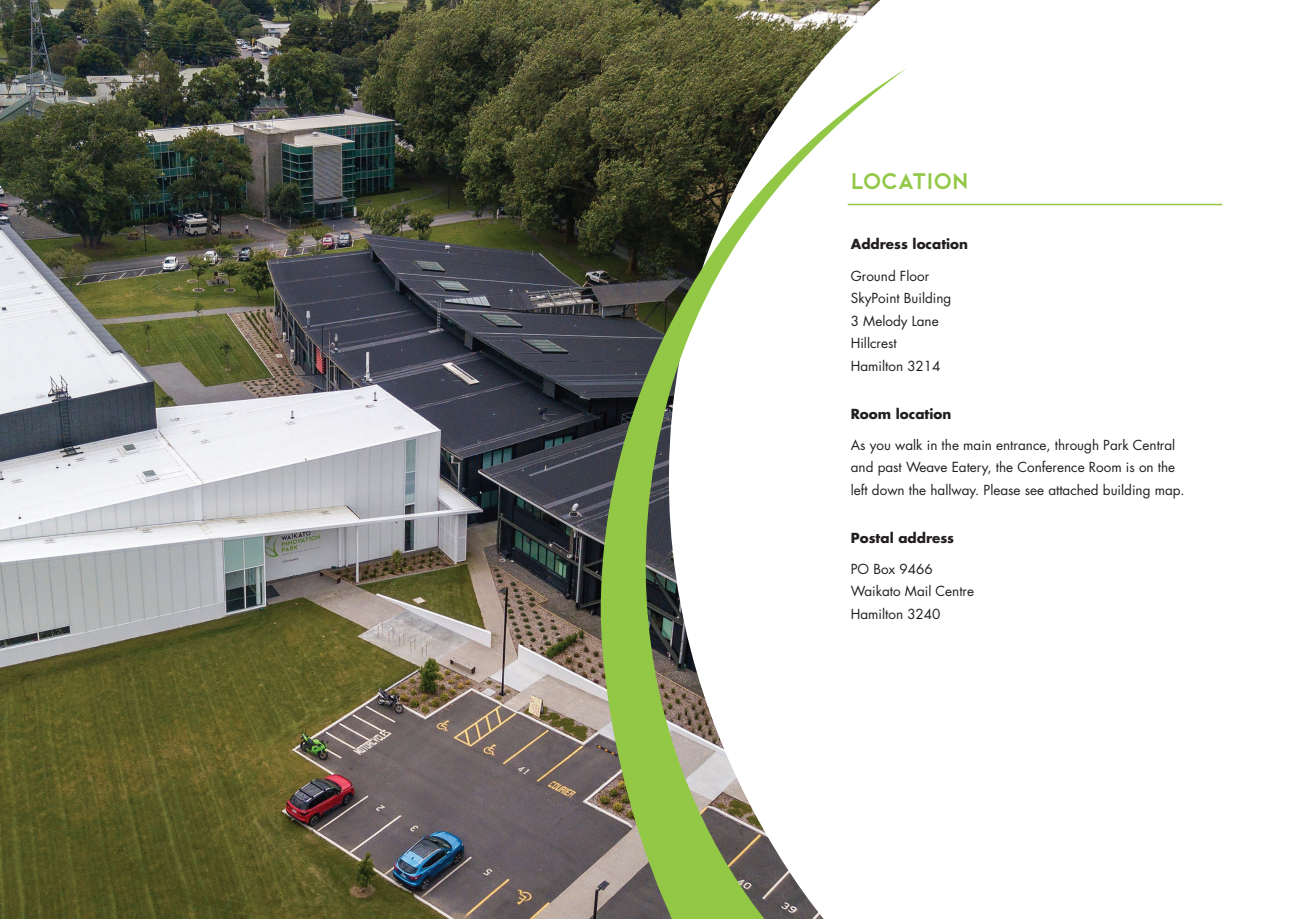
<style>
.page{position:relative;width:1289px;height:919px;background:#fff}
.page>*{position:absolute;margin:0;border:0;box-sizing:border-box;transform-origin:0 0}
.t1{font:700 24px "Kiona";color:#92c846}
.t2{font:13.5px/22.5px "Futura LT";color:#231f20}
.t3{font:700 13.5px "Futura LT";color:#231f20}
</style>
<div class="page">
<img style="left:0;top:0;width:880px;height:918px">
<hr style="left:847px;top:204px;width:375px;height:1px;background:#92c846">
<svg style="left:580px;top:68px;width:327px;height:850px"></svg>
<p class="t1" style="left:850px;top:166px;width:119px">LOCATION</p>
<p class="t3" style="left:850px;top:235px;width:119px">Address location</p>
<p class="t2" style="left:850px;top:264px;width:102px">Ground Floor<br>SkyPoint Building<br>3 Melody Lane<br>Hillcrest<br>Hamilton 3214</p>
<p class="t3" style="left:850px;top:404px;width:102px">Room location</p>
<p class="t2" style="left:850px;top:433px;width:335px">As you walk in the main entrance, through Park Central and past Weave Eatery, the Conference Room is on the left down the hallway. Please see attached building map.</p>
<p class="t3" style="left:850px;top:528px;width:105px">Postal address</p>
<p class="t2" style="left:850px;top:557px;width:125px">PO Box 9466<br>Waikato Mail Centre<br>Hamilton 3240</p>
</div>
